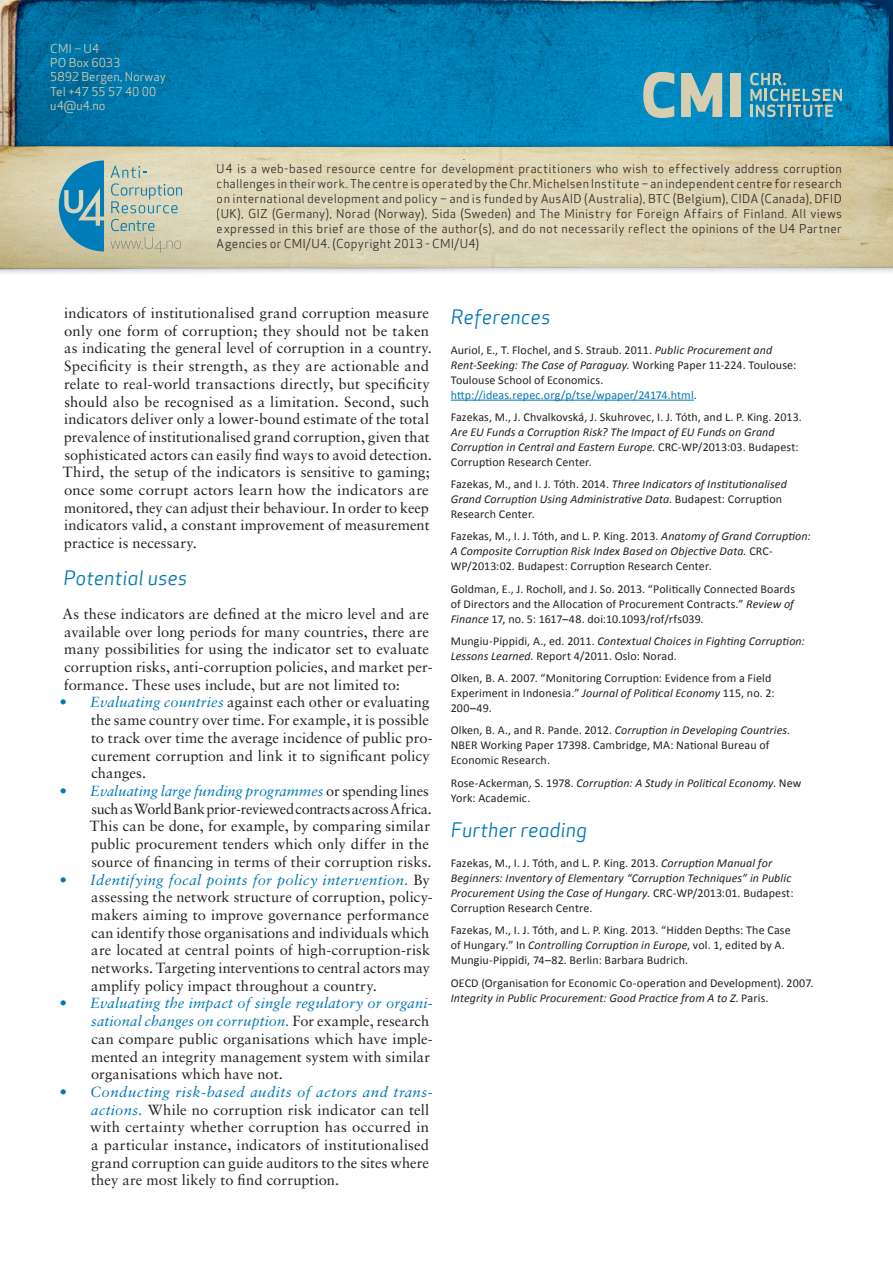
<style>
.page{position:relative;width:893px;height:1263px;background:#fff}
.page>*{position:absolute;margin:0;border:0;box-sizing:border-box;transform-origin:0 0}
.Heading_1_U4_Brief{font:19.5px "Apex Sans Book Italic T";color:#0077b3}
.Mellomoverskrift2{font:19.5px "Apex Sans Book Italic T";letter-spacing:-.005em;color:#0077b3}
.Body{font:14.7px/17.7px "Sabon LT Std";letter-spacing:.005em;color:#231f20}
.Fotnotes_References{font:12px/15px "Calibri";letter-spacing:.01em;color:#231f20}
.t1{font:12px/15px "Apex Sans Book T";letter-spacing:.02em;color:#231f20;text-align:justify}
.Fotnotes_References-2{font:italic 12px/15px "Calibri";letter-spacing:.01em;color:#231f20}
.t2{font:12px/14.4px "Apex Sans Book T";color:#d7cdaf}
.s1{font-style:italic;color:#0077b3}
.s2{color:#0077b3}
.s3{font-style:italic}
.s4{font-style:normal}
</style>
<div class="page">
<img style="left:0;top:0;width:893px;height:136px">
<img style="left:0;top:136px;width:893px;height:138px">
<img style="left:0;top:146px;width:893px;height:123px">
<svg style="left:59px;top:160px;width:45px;height:91px;background:#4999b4"></svg>
<svg style="left:111px;top:166px;width:71px;height:47px;background:#c0cbb9"></svg>
<svg style="left:111px;top:219px;width:43px;height:12px"></svg>
<svg style="left:110px;top:237px;width:71px;height:16px"></svg>
<svg style="left:750px;top:73px;width:92px;height:44px;background:#3d93b0"></svg>
<svg style="left:643px;top:72px;width:31px;height:46px"></svg>
<svg style="left:681px;top:73px;width:41px;height:44px;background:#9cbab3"></svg>
<div style="left:730px;top:73px;width:10px;height:44px;background:#d7cdaf"></div>
<hr style="left:451px;top:400px;width:243px;height:1px;background:#0077b3">
<p class="t2" style="left:50px;top:41px;width:117px">CMI – U4<br>PO Box 6033<br>5892 Bergen, Norway<br>Tel +47 55 57 40 00 u4@u4.no</p>
<p class="t1" style="left:217px;top:161px;width:627px">U4 is a web-based resource centre for development practitioners who wish to effectively address corruption challenges in their work. The centre is operated by the Chr. Michelsen Institute – an independent centre for research on international development and policy – and is funded by AusAID (Australia), BTC (Belgium), CIDA (Canada), DFID (UK), GIZ (Germany), Norad (Norway), Sida (Sweden) and The Ministry for Foreign Affairs of Finland. All views expressed in this brief are those of the author(s), and do not necessarily reflect the opinions of the U4 Partner Agencies or CMI/U4. (Copyright 2013 - CMI/U4)</p>
<p class="Body" style="left:63px;top:304px;width:371px">indicators of institutionalised grand corruption measure only one form of corruption; they should not be taken as indicating the general level of corruption in a country.<br>Specificity is their strength, as they are actionable and relate to real-world transactions directly, but specificity should also be recognised as a limitation. Second, such indicators deliver only a lower-bound estimate of the total prevalence of institutionalised grand corruption, given that sophisticated actors can easily find ways to avoid detection.<br>Third, the setup of the indicators is sensitive to gaming; once some corrupt actors learn how the indicators are monitored, they can adjust their behaviour. In order to keep indicators valid, a constant improvement of measurement practice is necessary.</p>
<p class="Mellomoverskrift2" style="left:64px;top:565px;width:125px">Potential uses</p>
<p class="Body" style="left:62px;top:605px;width:372px">As these indicators are defined at the micro level and are available over long periods for many countries, there are many possibilities for using the indicator set to evaluate corruption risks, anti-corruption policies, and market per&shy;formance. These uses include, but are not limited to:</p>
<p class="Body" style="left:91px;top:693px;width:343px;text-indent:-32px"><span class="s1">• Evaluating countries</span> against each other or evaluating the same country over time. For example, it is possible to track over time the average incidence of public pro&shy;curement corruption and link it to significant policy changes.</p>
<p class="Body" style="left:90px;top:782px;width:344px;text-indent:-30px"><span class="s1">• Evaluating large funding programmes</span> or spending lines such as World Bank prior-reviewed contracts across Africa.<br>This can be done, for example, by comparing similar public procurement tenders which only differ in the source of financing in terms of their corruption risks.</p>
<p class="Body" style="left:91px;top:870px;width:343px;text-indent:-32px"><span class="s1">• Identifying focal points for policy intervention</span><span class="s2">.</span> By assessing the network structure of corruption, policy&shy;makers aiming to improve governance performance can identify those organisations and individuals which are located at central points of high-corruption-risk networks. Targeting interventions to central actors may amplify policy impact throughout a country.</p>
<p class="Body" style="left:91px;top:994px;width:343px;text-indent:-32px"><span class="s1">• Evaluating the impact of single regulatory or organi&shy;sational changes on corruption.</span> For example, research can compare public organisations which have imple&shy;mented an integrity management system with similar organisations which have not.</p>
<p class="Body" style="left:90px;top:1083px;width:344px;text-indent:-31px"><span class="s1">• Conducting risk-based audits of actors and trans&shy;actions.</span> While no corruption risk indicator can tell with certainty whether corruption has occurred in a particular instance, indicators of institutionalised grand corruption can guide auditors to the sites where they are most likely to find corruption.</p>
<p class="Heading_1_U4_Brief" style="left:451px;top:304px;width:101px">References</p>
<p class="Fotnotes_References" style="left:451px;top:342px;width:347px">Auriol, E., T. Flochel, and S. Straub. 2011. <span class="s3">Public Procurement and Rent-Seeking: The Case of Paraguay.</span> Working Paper 11-224. Toulouse:<br>Toulouse School of Economics. <span class="s2">http://ideas.repec.org/p/tse/wpaper/24174.html</span>.</p>
<p class="Fotnotes_References" style="left:451px;top:410px;width:353px">Fazekas, M., J. Chvalkovská, J. Skuhrovec, I. J. Tóth, and L. P. King. 2013.<br><span class="s3">Are EU Funds a Corruption Risk? The Impact of EU Funds on Grand Corruption in Central and Eastern Europe.</span> CRC-WP/2013:03. Budapest:<br>Corruption Research Center.</p>
<p class="Fotnotes_References-2" style="left:451px;top:476px;width:338px"><span class="s4">Fazekas, M., and I. J. Tóth. 2014.</span> Three Indicators of Institutionalised<br>Grand Corruption Using Administrative Data<span class="s4">. Budapest: Corruption<br>Research Center.</span></p>
<p class="Fotnotes_References" style="left:451px;top:529px;width:362px">Fazekas, M., I. J. Tóth, and L. P. King. 2013. <span class="s3">Anatomy of Grand Corruption:<br>A Composite Corruption Risk Index Based on Objective Data.</span> CRC-<br>WP/2013:02. Budapest: Corruption Research Center.</p>
<p class="Fotnotes_References" style="left:451px;top:581px;width:346px;text-align:justify">Goldman, E., J. Rocholl, and J. So. 2013. “Politically Connected Boards of Directors and the Allocation of Procurement Contracts.” <span class="s3">Review of Finance</span> 17, no. 5: 1617–48. doi:10.1093/rof/rfs039.</p>
<p class="Fotnotes_References-2" style="left:451px;top:633px;width:356px"><span class="s4">Mungiu-Pippidi, A., ed. 2011.</span> Contextual Choices in Fighting Corruption:<br>Lessons Learned. <span class="s4">Report 4/2011. Oslo: Norad.</span></p>
<p class="Fotnotes_References" style="left:451px;top:671px;width:325px">Olken, B. A. 2007. “Monitoring Corruption: Evidence from a Field<br>Experiment in Indonesia.” <span class="s3">Journal of Political Economy</span> 115, no. 2:<br>200–49.</p>
<p class="Fotnotes_References" style="left:451px;top:723px;width:341px">Olken, B. A., and R. Pande. 2012. <span class="s3">Corruption in Developing Countries</span>.<br>NBER Working Paper 17398. Cambridge, MA: National Bureau of<br>Economic Research.</p>
<p class="Fotnotes_References" style="left:451px;top:775px;width:352px">Rose-Ackerman, S. 1978. <span class="s3">Corruption: A Study in Political Economy</span>. New<br>York: Academic.</p>
<p class="Heading_1_U4_Brief" style="left:451px;top:818px;width:138px">Further reading</p>
<p class="Fotnotes_References-2" style="left:451px;top:855px;width:344px"><span class="s4">Fazekas, M., I. J. Tóth, and L. P. King. 2013.</span> Corruption Manual for Beginners: Inventory of Elementary “Corruption Techniques” in Public Procurement Using the Case of Hungary. <span class="s4">CRC-WP/2013:01. Budapest:<br>Corruption Research Centre.</span></p>
<p class="Fotnotes_References" style="left:451px;top:923px;width:342px">Fazekas, M., I. J. Tóth, and L. P. King. 2013. “Hidden Depths: The Case of Hungary.” In <span class="s3">Controlling Corruption in Europe</span>, vol. 1, edited by A.<br>Mungiu-Pippidi, 74–82. Berlin: Barbara Budrich.</p>
<p class="Fotnotes_References" style="left:451px;top:975px;width:364px">OECD (Organisation for Economic Co-operation and Development). 2007.<br><span class="s3">Integrity in Public Procurement: Good Practice from A to Z</span>. Paris.</p>
</div>
